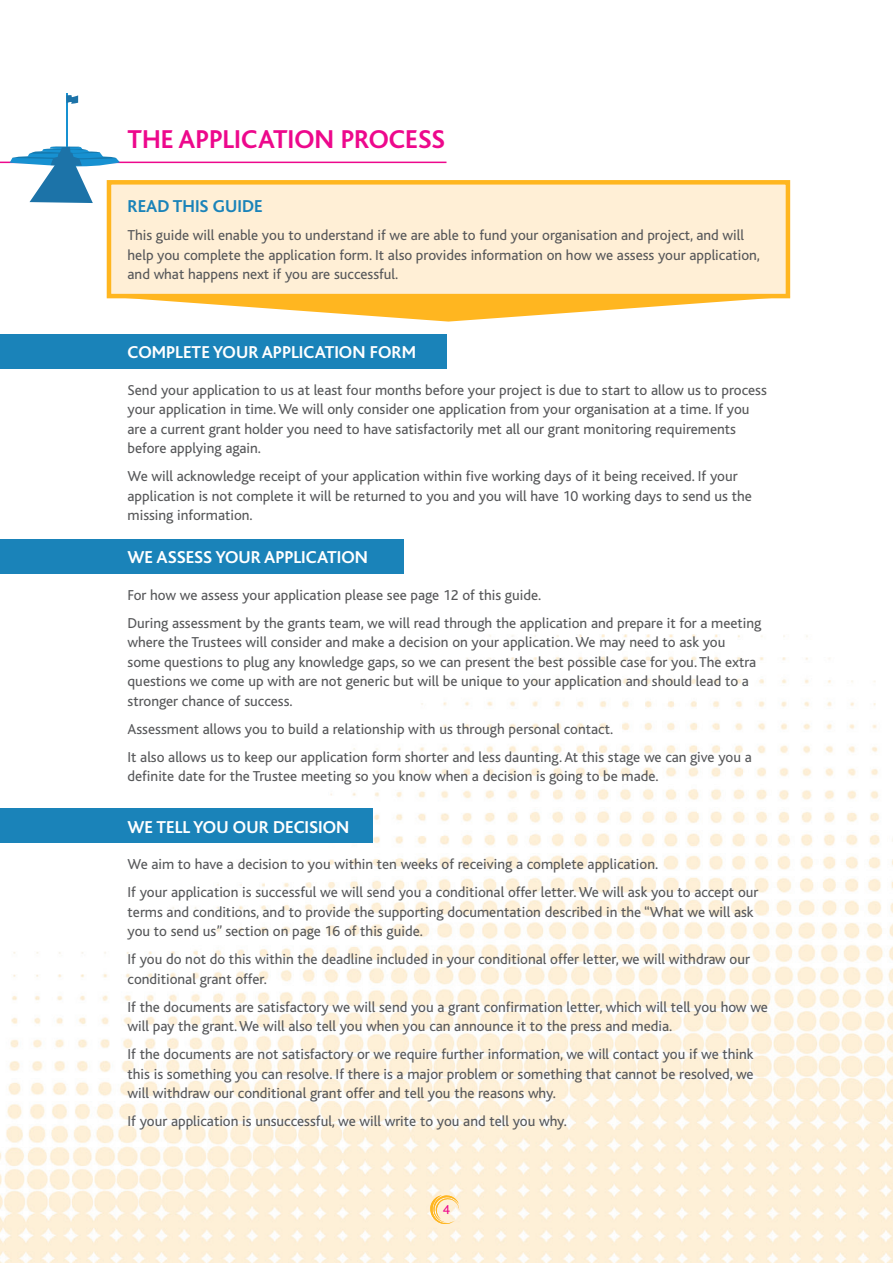
<style>
.page{position:relative;width:893px;height:1263px;background:#fff}
.page>*{position:absolute;margin:0;border:0;box-sizing:border-box;transform-origin:0 0}
.t1{font:700 27px "Bliss";color:#ed088c}
.t2{font:700 18px "Bliss";color:#fff}
.t3{font:700 18px "Bliss";color:#1a83b9}
.t4{font:15px/19.5px "Bliss";color:#57585a}
.t5{font:13.5px "Bliss";color:#ed088c}
</style>
<div class="page">
<img style="left:0;top:93px;width:893px;height:1170px">
<div style="left:107px;top:180px;width:683px;height:118px;background:#ffefd6;border:4px solid #ffb620"></div>
<svg style="left:106px;top:297px;width:685px;height:25px"></svg>
<div style="left:0;top:335px;width:446px;height:34px;background:#1a83b9"></div>
<div style="left:0;top:540px;width:404px;height:34px;background:#1a83b9"></div>
<div style="left:0;top:809px;width:372px;height:34px;background:#1a83b9"></div>
<svg style="left:430px;top:1195px;width:29px;height:29px"></svg>
<hr style="left:0;top:162px;width:446px;height:1px;background:#ed088c">
<hr style="left:66px;top:94px;width:1px;height:53px;background:#1791d1">
<svg style="left:10px;top:146px;width:110px;height:57px"></svg>
<svg style="left:66px;top:95px;width:12px;height:9px"></svg>
<h1 class="t1" style="left:128px;top:125px;width:319px">THE APPLICATION PROCESS</h1>
<p class="t3" style="left:128px;top:197px;width:137px">READ THIS GUIDE</p>
<p class="t4" style="left:128px;top:226px;width:634px">This guide will enable you to understand if we are able to fund your organisation and project, and will help you complete the application form. It also provides information on how we assess your application, and what happens next if you are successful.</p>
<p class="t2" style="left:128px;top:343px;width:290px">COMPLETE YOUR APPLICATION FORM</p>
<p class="t4" style="left:128px;top:380px;width:641px">Send your application to us at least four months before your project is due to start to allow us to process your application in time. We will only consider one application from your organisation at a time. If you are a current grant holder you need to have satisfactorily met all our grant monitoring requirements before applying again.</p>
<p class="t4" style="left:128px;top:467px;width:626px">We will acknowledge receipt of your application within five working days of it being received. If your application is not complete it will be returned to you and you will have 10 working days to send us the missing information.</p>
<p class="t2" style="left:128px;top:548px;width:242px">WE ASSESS YOUR APPLICATION</p>
<p class="t4" style="left:128px;top:581px;width:635px;line-height:28px">For how we assess your application please see page 12 of this guide.<br>During assessment by the grants team, we will read through the application and prepare it for a meeting</p>
<p class="t4" style="left:128px;top:633px;width:630px">where the Trustees will consider and make a decision on your application. We may need to ask you some questions to plug any knowledge gaps, so we can present the best possible case for you. The extra questions we come up with are not generic but will be unique to your application and should lead to a stronger chance of success.</p>
<p class="t4" style="left:128px;top:715px;width:626px;line-height:28px">Assessment allows you to build a relationship with us through personal contact.<br>It also allows us to keep our application form shorter and less daunting. At this stage we can give you a</p>
<p class="t4" style="left:128px;top:767px;width:533px">definite date for the Trustee meeting so you know when a decision is going to be made.</p>
<p class="t2" style="left:128px;top:817px;width:223px">WE TELL YOU OUR DECISION</p>
<p class="t4" style="left:128px;top:850px;width:632px;line-height:28px">We aim to have a decision to you within ten weeks of receiving a complete application.<br>If your application is successful we will send you a conditional offer letter. We will ask you to accept our</p>
<p class="t4" style="left:128px;top:902px;width:627px">terms and conditions, and to provide the supporting documentation described in the “What we will ask you to send us” section on page 16 of this guide.</p>
<p class="t4" style="left:128px;top:950px;width:624px">If you do not do this within the deadline included in your conditional offer letter, we will withdraw our conditional grant offer.</p>
<p class="t4" style="left:128px;top:997px;width:642px">If the documents are satisfactory we will send you a grant confirmation letter, which will tell you how we will pay the grant. We will also tell you when you can announce it to the press and media.</p>
<p class="t4" style="left:128px;top:1045px;width:628px;text-align:justify">If the documents are not satisfactory or we require further information, we will contact you if we think this is something you can resolve. If there is a major problem or something that cannot be resolved, we will withdraw our conditional grant offer and tell you the reasons why.</p>
<p class="t4" style="left:128px;top:1112px;width:441px">If your application is unsuccessful, we will write to you and tell you why.</p>
<p class="t5" style="left:443px;top:1202px;width:9px">4</p>
</div>
